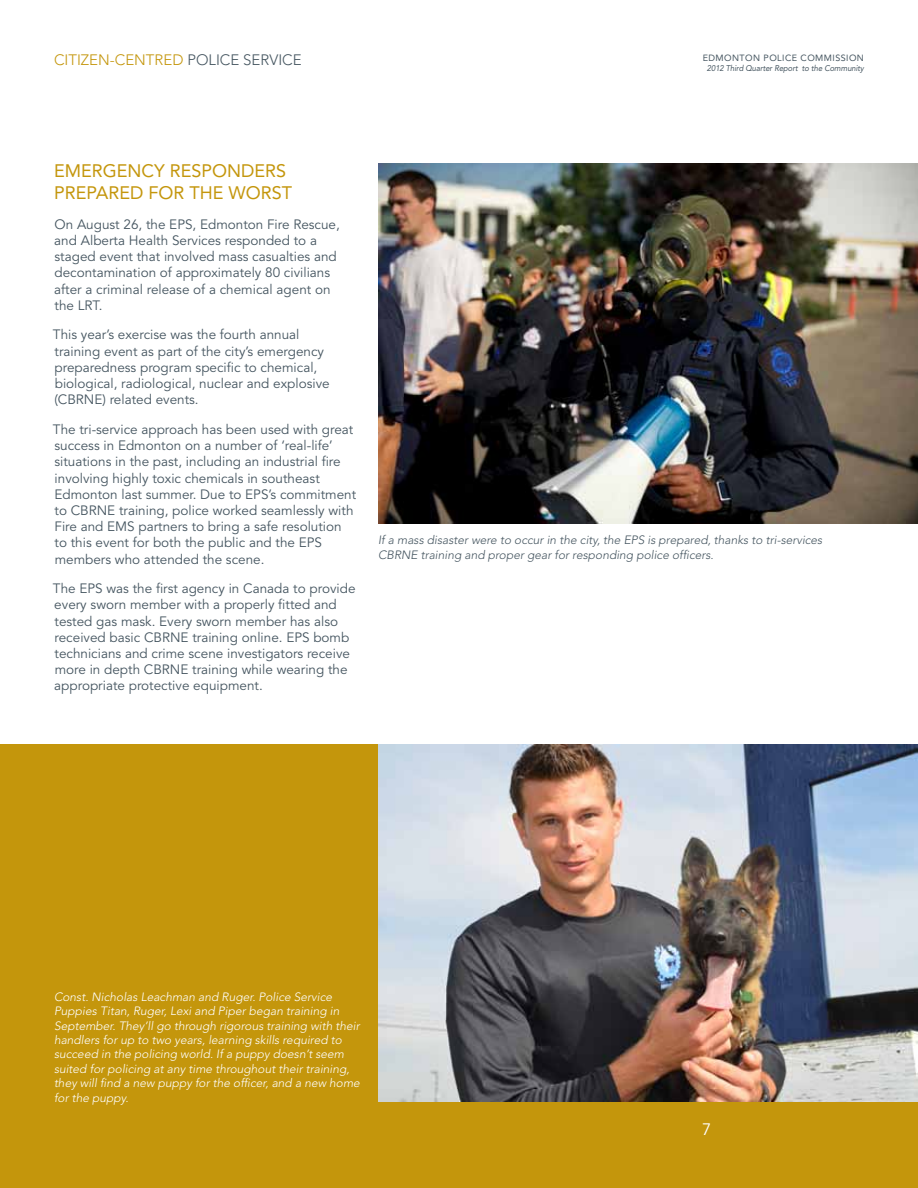
<style>
.page{position:relative;width:918px;height:1188px;background:#fff}
.page>*{position:absolute;margin:0;border:0;box-sizing:border-box;transform-origin:0 0}
.t1{font:18px/21.6px "Avenir";color:#c4960c}
.t2{font:16.5px "Avenir";color:#fff}
.t3{font:300 15px "Avenir";color:#c4960c}
.t4{font:13.5px/16.2px "Avenir";color:#455560}
.t5{font:italic 300 12px/14.4px "Avenir";color:#fff}
.t6{font:italic 300 12px/14.4px "Avenir";color:#455560}
.t7{font:9px "Avenir";letter-spacing:.05em;color:#455560}
.t8{font:italic 8.25px "Avenir";letter-spacing:-.01em;color:#455560;scale:.94 1}
.s1{color:#455560}
</style>
<div class="page">
<div style="left:0;top:744px;width:918px;height:444px;background:#c4960c"></div>
<img style="left:378px;top:164px;width:540px;height:359px">
<img style="left:378px;top:744px;width:540px;height:358px">
<p class="t3" style="left:54px;top:51px;width:249px">CITIZEN-CENTRED <span class="s1">POLICE SERVICE</span></p>
<p class="t7" style="left:703px;top:52px;width:8px">EDMONTON</p>
<p class="t7" style="left:764px;top:52px;width:52px">POLICE COMMI</p>
<p class="t7" style="left:835px;top:52px;width:18px">SSION</p>
<p class="t8" style="left:707px;top:63px;width:169px">2012 Third Quarter Report to the Community</p>
<h1 class="t1" style="left:54px;top:160px;width:240px">EMERGENCY RESPONDERS<br>PREPARED FOR THE WORST</h1>
<p class="t4" style="left:54px;top:216px;width:287px">On August 26, the EPS, Edmonton Fire Rescue, and Alberta H ealth Services responded to a staged event that involved mass casualties and decontamination of approximately 80 civilians after a criminal release of a chemical agent on the LRT.</p>
<p class="t4" style="left:53px;top:327px;width:278px">This year’s exercise was the fourth annual training event as part of the city’s emergency preparedness program specific to chemical, biological, radiological, nuclear and explosive (CBRNE) related events.</p>
<p class="t4" style="left:53px;top:422px;width:305px">The tri-service approach has been used with great success in Edmonton on a number of ‘real-life’ situations in the past, including an industrial fire involving highly toxic chemicals in southeast Edmonton last summer. Due to EPS’s commitment to CBRNE training, police worked seamlessly with Fire and EM S partners to bring a safe resolution<br>to this event for both the public and the EPS members who attended the scene.</p>
<p class="t4" style="left:53px;top:581px;width:304px">The EPS was the first agency in Canada to provide every sworn member with a properly fitted and tested gas mask. Every sworn member has also received basic CBRNE training online. EPS bomb technicians and crime scene investigators receive more in depth CBRNE training while wearing the appropriate protective equipment.</p>
<p class="t6" style="left:378px;top:533px;width:446px">If a mass disaster were to occur in the city, the EPS is prepared, thanks to tri-services<br>CBRNE training and proper gear for responding police officers.</p>
<p class="t5" style="left:54px;top:990px;width:307px">Const. Nicholas Leachman and Ruger. Police Service Puppies Titan, Ruger, Lexi and Piper began training in September. They’ll go through rigorous training with their handlers for up to two years, learning skills required to succeed in the policing world. If a puppy doesn’t seem suited for policing at any time throughout their training, they will find a new puppy for the officer, and a new home for the puppy.</p>
<p class="t2" style="left:702px;top:1119px;width:11px">7</p>
</div>
